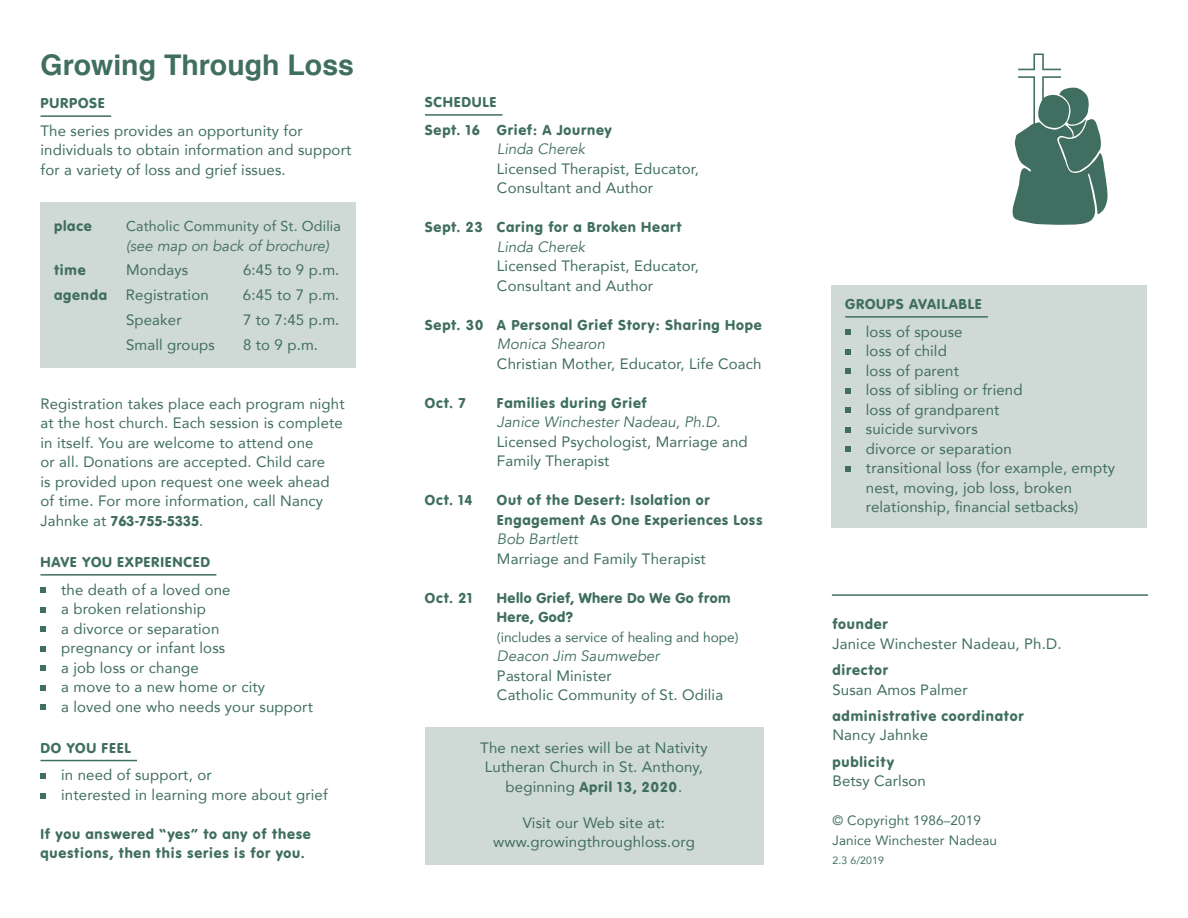
<style>
.page{position:relative;width:1188px;height:918px;background:#fff}
.page>*{position:absolute;margin:0;border:0;box-sizing:border-box;transform-origin:0 0}
.t1{font:700 28.5px "Helvetica";color:#406e60}
.Body{font:15px/19.5px "Avenir";letter-spacing:.01em;color:#406e60}
.Body-2{font:15px/19.5px "VAG Rundschrift D";letter-spacing:.045em;color:#406e60}
.Body-3{font:italic 15px "Avenir";color:#406e60}
.A_head{font:15px "VAG Rundschrift D";letter-spacing:.05em;color:#406e60}
.Body-4{font:14.25px "Avenir";letter-spacing:.01em;color:#406e60}
.Body-5{font:13.65px "Avenir";color:#406e60}
.Body-6{font:13.5px "Avenir";letter-spacing:.01em;color:#406e60}
.Body-7{font:10.5px "Avenir";color:#406e60}
.s1{font-family:"VAG Rundschrift D"}
</style>
<div class="page">
<hr style="left:40px;top:115px;width:71px;height:2px;background:#406e60">
<hr style="left:40px;top:574px;width:176px;height:2px;background:#406e60">
<hr style="left:40px;top:760px;width:97px;height:1px;background:#406e60">
<svg style="left:40px;top:588px;width:6px;height:5px"></svg>
<svg style="left:40px;top:607px;width:6px;height:6px"></svg>
<svg style="left:40px;top:627px;width:6px;height:5px"></svg>
<svg style="left:40px;top:646px;width:6px;height:6px"></svg>
<svg style="left:40px;top:666px;width:6px;height:5px"></svg>
<svg style="left:40px;top:685px;width:6px;height:6px"></svg>
<svg style="left:40px;top:705px;width:6px;height:5px"></svg>
<svg style="left:40px;top:773px;width:6px;height:6px"></svg>
<svg style="left:40px;top:793px;width:6px;height:5px"></svg>
<hr style="left:425px;top:114px;width:78px;height:2px;background:#406e60">
<div style="left:40px;top:202px;width:316px;height:166px;background:#cfd9d5"></div>
<div style="left:425px;top:727px;width:338px;height:138px;background:#cfd9d5"></div>
<hr style="left:832px;top:594px;width:316px;height:2px;background:#406e60">
<div style="left:832px;top:285px;width:315px;height:243px;background:#cfd9d5"></div>
<hr style="left:845px;top:316px;width:143px;height:2px;background:#406e60">
<svg style="left:845px;top:330px;width:6px;height:5px"></svg>
<svg style="left:845px;top:349px;width:6px;height:6px"></svg>
<svg style="left:845px;top:369px;width:6px;height:5px"></svg>
<svg style="left:845px;top:388px;width:6px;height:6px"></svg>
<svg style="left:845px;top:408px;width:6px;height:5px"></svg>
<svg style="left:845px;top:427px;width:6px;height:6px"></svg>
<svg style="left:845px;top:447px;width:6px;height:5px"></svg>
<svg style="left:845px;top:466px;width:6px;height:6px"></svg>
<svg style="left:1013px;top:54px;width:95px;height:171px"></svg>
<p class="t1" style="left:40px;top:42px;width:315px">Growing Through Loss</p>
<p class="A_head" style="left:40px;top:94px;width:66px">PURPOSE</p>
<p class="Body" style="left:40px;top:121px;width:312px">The series provides an opportunity for individuals to obtain information and support for a variety of loss and grief issues.</p>
<p class="Body-2" style="left:54px;top:216px;width:39px">place</p>
<p class="Body-4" style="left:126px;top:215px;width:216px">Catholic Community of St. Odilia</p>
<p class="Body-3" style="left:126px;top:236px;width:205px">(see map on back of brochure)</p>
<p class="Body-2" style="left:54px;top:261px;width:33px">time</p>
<p class="Body" style="left:126px;top:260px;width:64px">Mondays</p>
<p class="Body" style="left:243px;top:260px;width:98px">6:45 to 9 p.m.</p>
<p class="Body" style="left:54px;top:285px;width:156px"><span class="s1">agenda</span> Registration</p>
<p class="Body" style="left:243px;top:285px;width:98px">6:45 to 7 p.m.</p>
<p class="Body" style="left:126px;top:310px;width:57px">Speaker</p>
<p class="Body" style="left:243px;top:310px;width:98px">7 to 7:45 p.m.</p>
<p class="Body" style="left:126px;top:335px;width:90px">Small groups</p>
<p class="Body" style="left:243px;top:335px;width:77px">8 to 9 p.m.</p>
<p class="Body" style="left:40px;top:394px;width:306px">Registration takes place each program night at the host church. Each session is complete in itself. You are welcome to attend one<br>or all. Donations are accepted. Child care<br>is provided upon request one week ahead of time. For more information, call Nancy Jahnke at <span class="s1">763-755-5335</span>.</p>
<p class="A_head" style="left:40px;top:553px;width:171px">HAVE YOU EXPERIENCED</p>
<p class="Body" style="left:61px;top:579px;width:171px">the death of a loved one</p>
<p class="Body" style="left:61px;top:599px;width:146px">a broken relationship</p>
<p class="Body" style="left:61px;top:618px;width:160px">a divorce or separation</p>
<p class="Body" style="left:61px;top:638px;width:166px">pregnancy or infant loss</p>
<p class="Body" style="left:61px;top:657px;width:139px">a job loss or change</p>
<p class="Body" style="left:61px;top:677px;width:205px">a move to a new home or city</p>
<p class="Body" style="left:61px;top:696px;width:253px">a loved one who needs your support</p>
<p class="A_head" style="left:40px;top:739px;width:92px">DO YOU FEEL</p>
<p class="Body" style="left:61px;top:765px;width:152px">in need of support, or</p>
<p class="Body" style="left:61px;top:784px;width:268px">interested in learning more about grief</p>
<p class="Body-2" style="left:40px;top:824px;width:272px">If you answered “yes” to any of these questions, then this series is for you.</p>
<p class="A_head" style="left:425px;top:93px;width:73px">SCHEDULE</p>
<p class="Body-2" style="left:425px;top:120px;width:189px">Sept. 16 Grief: A Journey</p>
<p class="Body-3" style="left:497px;top:140px;width:90px">Linda Cherek</p>
<p class="Body" style="left:497px;top:158px;width:204px">Licensed Therapist, Educator,<br>Consultant and Author</p>
<p class="Body-2" style="left:425px;top:217px;width:258px">Sept. 23 Caring for a Broken Heart</p>
<p class="Body-3" style="left:497px;top:238px;width:90px">Linda Cherek</p>
<p class="Body" style="left:497px;top:256px;width:204px">Licensed Therapist, Educator,<br>Consultant and Author</p>
<p class="Body-2" style="left:425px;top:315px;width:338px">Sept. 30 A Personal Grief Story: Sharing Hope</p>
<p class="Body-3" style="left:497px;top:335px;width:110px">Monica Shearon</p>
<p class="Body" style="left:497px;top:353px;width:266px">Christian Mother, Educator, Life Coach</p>
<p class="Body-2" style="left:425px;top:393px;width:42px">Oct. 7</p>
<p class="Body-2" style="left:497px;top:393px;width:151px">Families during Grief</p>
<p class="Body-3" style="left:497px;top:413px;width:225px">Janice Winchester Nadeau, Ph.D.</p>
<p class="Body" style="left:497px;top:431px;width:252px">Licensed Psychologist, Marriage and<br>Family Therapist</p>
<p class="Body-2" style="left:425px;top:490px;width:49px">Oct. 14</p>
<p class="Body-2" style="left:497px;top:490px;width:267px">Out of the Desert: Isolation or<br>Engagement As One Experiences Loss</p>
<p class="Body-3" style="left:497px;top:530px;width:82px">Bob Bartlett</p>
<p class="Body" style="left:497px;top:548px;width:210px">Marriage and Family Therapist</p>
<p class="Body-2" style="left:425px;top:588px;width:49px">Oct. 21</p>
<p class="Body-2" style="left:497px;top:588px;width:235px">Hello Grief, Where Do We Go from<br>Here, God?</p>
<p class="Body-5" style="left:497px;top:626px;width:243px">(includes a service of healing and hope)</p>
<p class="Body-3" style="left:497px;top:647px;width:164px">Deacon Jim Saumweber</p>
<p class="Body" style="left:497px;top:665px;width:116px">Pastoral Minister</p>
<p class="Body" style="left:497px;top:685px;width:228px">Catholic Community of St. Odilia</p>
<p class="Body" style="left:480px;top:738px;width:229px;text-align:center">The next series will be at Nativity<br>Lutheran Church in St. Anthony, beginning <span class="s1">April 13, 2020</span>.</p>
<p class="Body" style="left:523px;top:812px;width:144px">Visit our Web site at:</p>
<p class="Body" style="left:493px;top:832px;width:203px">www.growingthroughloss.org</p>
<p class="A_head" style="left:845px;top:295px;width:138px">GROUPS AVAILABLE</p>
<p class="Body" style="left:866px;top:321px;width:98px">loss of spouse</p>
<p class="Body" style="left:866px;top:341px;width:82px">loss of child</p>
<p class="Body" style="left:866px;top:360px;width:95px">loss of parent</p>
<p class="Body" style="left:866px;top:380px;width:158px">loss of sibling or friend</p>
<p class="Body" style="left:866px;top:399px;width:135px">loss of grandparent</p>
<p class="Body" style="left:866px;top:419px;width:113px">suicide survivors</p>
<p class="Body" style="left:866px;top:438px;width:147px">divorce or separation</p>
<p class="Body" style="left:866px;top:458px;width:251px">transitional loss (for example, empty nest, moving, job loss, broken relationship, financial setbacks)</p>
<p class="Body-2" style="left:832px;top:614px;width:57px">founder</p>
<p class="Body" style="left:832px;top:633px;width:231px">Janice Winchester Nadeau, Ph.D.</p>
<p class="Body-2" style="left:832px;top:660px;width:57px">director</p>
<p class="Body" style="left:832px;top:679px;width:137px">Susan Amos Palmer</p>
<p class="Body-2" style="left:832px;top:706px;width:193px">administrative coordinator</p>
<p class="Body" style="left:832px;top:725px;width:97px">Nancy Jahnke</p>
<p class="Body-2" style="left:832px;top:752px;width:63px">publicity</p>
<p class="Body" style="left:832px;top:771px;width:95px">Betsy Carlson</p>
<p class="Body-6" style="left:832px;top:809px;width:150px">© Copyright 1986–2019</p>
<p class="Body-6" style="left:832px;top:829px;width:166px">Janice Winchester Nadeau</p>
<p class="Body-7" style="left:832px;top:852px;width:53px">2.3 6/2019</p>
</div>
